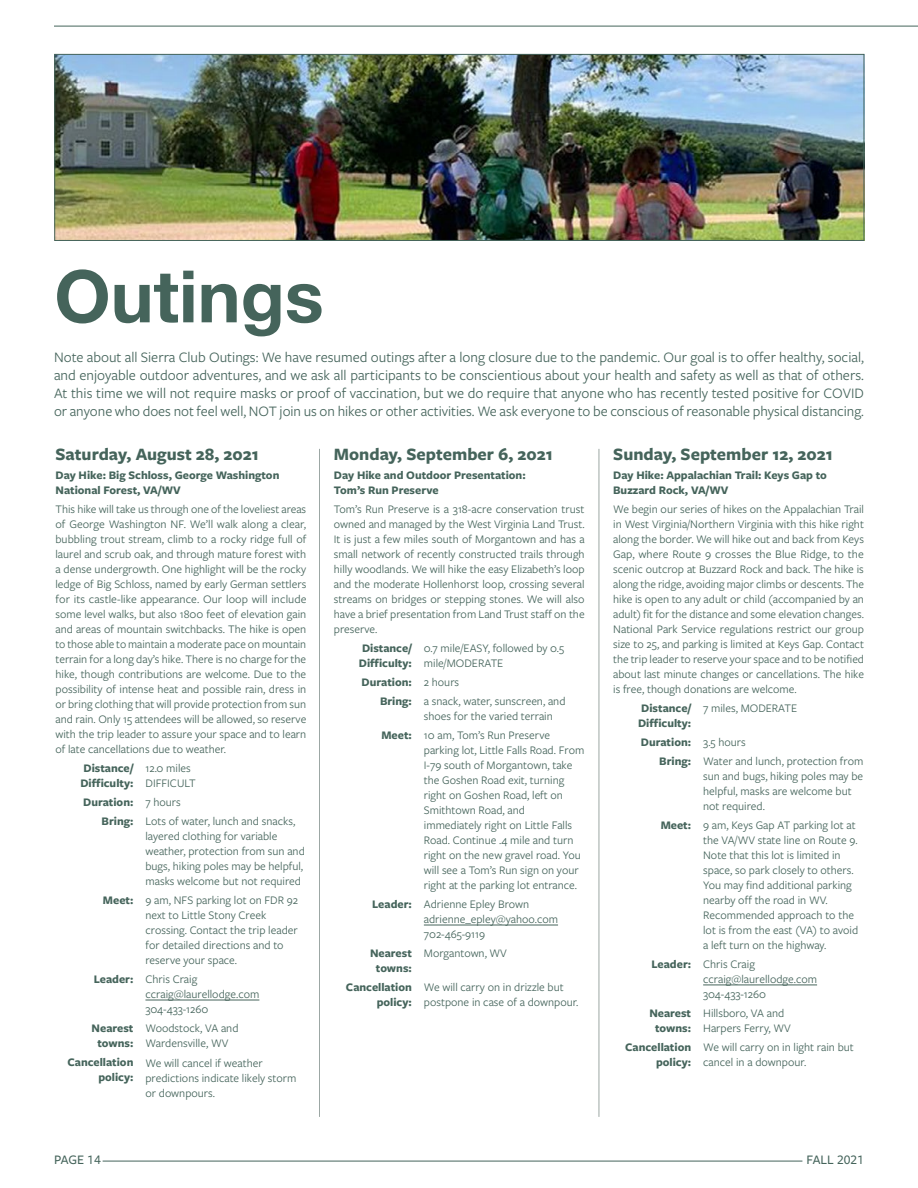
<style>
.page{position:relative;width:918px;height:1188px;background:#fff}
.page>*{position:absolute;margin:0;border:0;box-sizing:border-box;transform-origin:0 0}
.t1{font:700 72.3px "Helvetica Neue";color:#45645b}
.t2{font:700 18px "Freight Sans Pro";color:#45645b}
.t3{font:15px/18px "Freight Sans Pro";color:#45645b;text-align:justify}
.t4{font:500 13.5px "Freight Sans Pro";color:#45645b}
.t5{font:12px/15px "Freight Sans Pro";color:#45645b}
.t6{font:700 12px/15px "Freight Sans Pro";color:#45645b}
.s1{font-weight:700}
</style>
<div class="page">
<hr style="left:103px;top:1161px;width:699px;height:1px;background:#45645b">
<hr style="left:54px;top:26px;width:864px;height:1px;background:#45645b">
<img style="left:56px;top:56px;width:806px;height:183px">
<div style="left:54px;top:54px;width:810px;height:187px;border:1px solid #45645b"></div>
<hr style="left:145px;top:1000px;width:114px;height:1px;background:#45645b">
<hr style="left:424px;top:925px;width:134px;height:1px;background:#45645b">
<hr style="left:703px;top:985px;width:114px;height:1px;background:#45645b">
<hr style="left:319px;top:449px;width:1px;height:668px;background:#9ca7a4">
<hr style="left:599px;top:449px;width:1px;height:668px;background:#9ca7a4">
<h1 class="t1" style="left:54px;top:240px;width:271px">Outings</h1>
<p class="t3" style="left:54px;top:348px;width:812px">Note about all Sierra Club Outings: We have resumed outings after a long closure due to the pandemic. Our goal is to offer healthy, social, and enjoyable outdoor adventures, and we ask all participants to be conscientious about your health and safety as well as that of others.<br>At this time we will not require masks or proof of vaccination, but we do require that anyone who has recently tested positive for COVID or anyone who does not feel well, NOT join us on hikes or other activities. We ask everyone to be conscious of reasonable physical distancing.</p>
<h2 class="t2" style="left:334px;top:442px;width:220px">Monday, September 6, 2021</h2>
<p class="t6" style="left:334px;top:467px;width:193px">Day Hike and Outdoor Presentation:<br>Tom’s Run Preserve</p>
<p class="t5" style="left:334px;top:501px;width:252px;text-align:justify">Tom’s Run Preserve is a 318-acre conservation trust owned and managed by the West Virginia Land Trust.<br>It is just a few miles south of Morgantown and has a small network of recently constructed trails through hilly woodlands. We will hike the easy Elizabeth’s loop and the moderate Hollenhorst loop, crossing several streams on bridges or stepping stones. We will also have a brief presentation from Land Trust staff on the preserve.</p>
<p class="t6" style="left:359px;top:640px;width:55px">Distance/<br>Difficulty:</p>
<p class="t5" style="left:424px;top:640px;width:142px">0.7 mile/EASY, followed by 0.5 mile/MODERATE</p>
<p class="t5" style="left:380px;top:672px;width:187px;line-height:19px;text-indent:-18px"><span class="s1">Duration:</span> 2 hours<br><span class="s1">Bring:</span> a snack, water, sunscreen, and</p>
<p class="t5" style="left:381px;top:706px;width:173px;line-height:19px;text-align:right">shoes for the varied terrain<br><span class="s1">Meet:</span> 10 am, Tom’s Run Preserve</p>
<p class="t5" style="left:424px;top:742px;width:162px">parking lot, Little Falls Road. From<br>I-79 south of Morgantown, take the Goshen Road exit, turning right on Goshen Road, left on<br>Smithtown Road, and immediately right on Little Falls<br>Road. Continue .4 mile and turn right on the new gravel road. You will see a Tom’s Run sign on your right at the parking lot entrance.</p>
<p class="t5" style="left:424px;top:897px;width:136px;text-indent:-52px"><span class="s1">Leader:</span> Adrienne Epley Brown adrienne_epley@yahoo.com<br>702-465-9119</p>
<p class="t6" style="left:370px;top:946px;width:43px;text-align:center">Nearest towns:</p>
<p class="t5" style="left:424px;top:946px;width:85px">Morgantown, WV</p>
<p class="t6" style="left:346px;top:979px;width:67px;text-align:right">Cancellation policy:</p>
<p class="t5" style="left:424px;top:980px;width:156px">We will carry on in drizzle but postpone in case of a downpour.</p>
<h2 class="t2" style="left:56px;top:442px;width:205px">Saturday, August 28, 2021</h2>
<p class="t6" style="left:56px;top:467px;width:225px">Day Hike: Big Schloss, George Washington<br>National Forest, VA/WV</p>
<p class="t5" style="left:56px;top:501px;width:253px;text-align:justify">This hike will take us through one of the loveliest areas of George Washington NF. We’ll walk along a clear, bubbling trout stream, climb to a rocky ridge full of laurel and scrub oak, and through mature forest with a dense undergrowth. One highlight will be the rocky ledge of Big Schloss, named by early German settlers for its castle-like appearance. Our loop will include some level walks, but also 1800 feet of elevation gain and areas of mountain switchbacks. The hike is open to those able to maintain a moderate pace on mountain terrain for a long day’s hike. There is no charge for the hike, though contributions are welcome. Due to the possibility of intense heat and possible rain, dress in or bring clothing that will provide protection from sun and rain. Only 15 attendees will be allowed, so reserve with the trip leader to assure your space and to learn of late cancellations due to weather.</p>
<p class="t6" style="left:80px;top:760px;width:55px">Distance/<br>Difficulty:</p>
<p class="t5" style="left:145px;top:760px;width:52px">12.0 miles<br>DIFFICULT</p>
<p class="t5" style="left:102px;top:792px;width:195px;line-height:19px;text-indent:-18px"><span class="s1">Duration:</span> 7 hours<br><span class="s1">Bring:</span> Lots of water, lunch and snacks,</p>
<p class="t5" style="left:145px;top:828px;width:161px">layered clothing for variable weather, protection from sun and bugs, hiking poles may be helpful, masks welcome but not required</p>
<p class="t5" style="left:145px;top:892px;width:154px;text-indent:-43px"><span class="s1">Meet:</span> 9 am, NFS parking lot on FDR 92 next to Little Stony Creek crossing. Contact the trip leader for detailed directions and to reserve your space.</p>
<p class="t5" style="left:145px;top:972px;width:115px;text-indent:-52px"><span class="s1">Leader:</span> Chris Craig ccraig@laurellodge.com<br>304-433-1260</p>
<p class="t6" style="left:92px;top:1021px;width:43px;text-align:center">Nearest towns:</p>
<p class="t5" style="left:145px;top:1021px;width:95px">Woodstock, VA and<br>Wardensville, WV</p>
<p class="t6" style="left:68px;top:1055px;width:67px;text-align:right">Cancellation policy:</p>
<p class="t5" style="left:145px;top:1055px;width:152px">We will cancel if weather predictions indicate likely storm or downpours.</p>
<h2 class="t2" style="left:613px;top:442px;width:221px">Sunday, September 12, 2021</h2>
<p class="t6" style="left:613px;top:467px;width:215px">Day Hike: Appalachian Trail: Keys Gap to<br>Buzzard Rock, VA/WV</p>
<p class="t5" style="left:613px;top:501px;width:252px;text-align:justify">We begin our series of hikes on the Appalachian Trail in West Virginia/Northern Virginia with this hike right along the border. We will hike out and back from Keys Gap, where Route 9 crosses the Blue Ridge, to the scenic outcrop at Buzzard Rock and back. The hike is along the ridge, avoiding major climbs or descents. The hike is open to any adult or child (accompanied by an adult) fit for the distance and some elevation changes.<br>National Park Service regulations restrict our group size to 25, and parking is limited at Keys Gap. Contact the trip leader to reserve your space and to be notified about last minute changes or cancellations. The hike is free, though donations are welcome.</p>
<p class="t6" style="left:638px;top:700px;width:55px">Distance/<br>Difficulty:</p>
<p class="t5" style="left:703px;top:700px;width:96px">7 miles, MODERATE</p>
<p class="t5" style="left:659px;top:732px;width:206px;line-height:19px;text-indent:-18px"><span class="s1">Duration:</span> 3.5 hours<br><span class="s1">Bring:</span> Water and lunch, protection from</p>
<p class="t5" style="left:703px;top:768px;width:162px">sun and bugs, hiking poles may be helpful, masks are welcome but not required.</p>
<p class="t5" style="left:703px;top:817px;width:157px;text-indent:-43px"><span class="s1">Meet:</span> 9 am, Keys Gap AT parking lot at the VA/WV state line on Route 9.<br>Note that this lot is limited in space, so park closely to others.<br>You may find additional parking nearby off the road in WV.<br>Recommended approach to the lot is from the east (VA) to avoid a left turn on the highway.</p>
<p class="t5" style="left:703px;top:956px;width:115px;text-indent:-52px"><span class="s1">Leader:</span> Chris Craig ccraig@laurellodge.com<br>304-433-1260</p>
<p class="t6" style="left:649px;top:1005px;width:43px;text-align:center">Nearest towns:</p>
<p class="t5" style="left:703px;top:1005px;width:89px">Hillsboro, VA and<br>Harpers Ferry, WV</p>
<p class="t6" style="left:625px;top:1039px;width:67px;text-align:right">Cancellation policy:</p>
<p class="t5" style="left:703px;top:1040px;width:152px">We will carry on in light rain but cancel in a downpour.</p>
<p class="t4" style="left:54px;top:1151px;width:48px">PAGE 14</p>
<p class="t4" style="left:807px;top:1151px;width:59px">FALL 2021</p>
</div>
